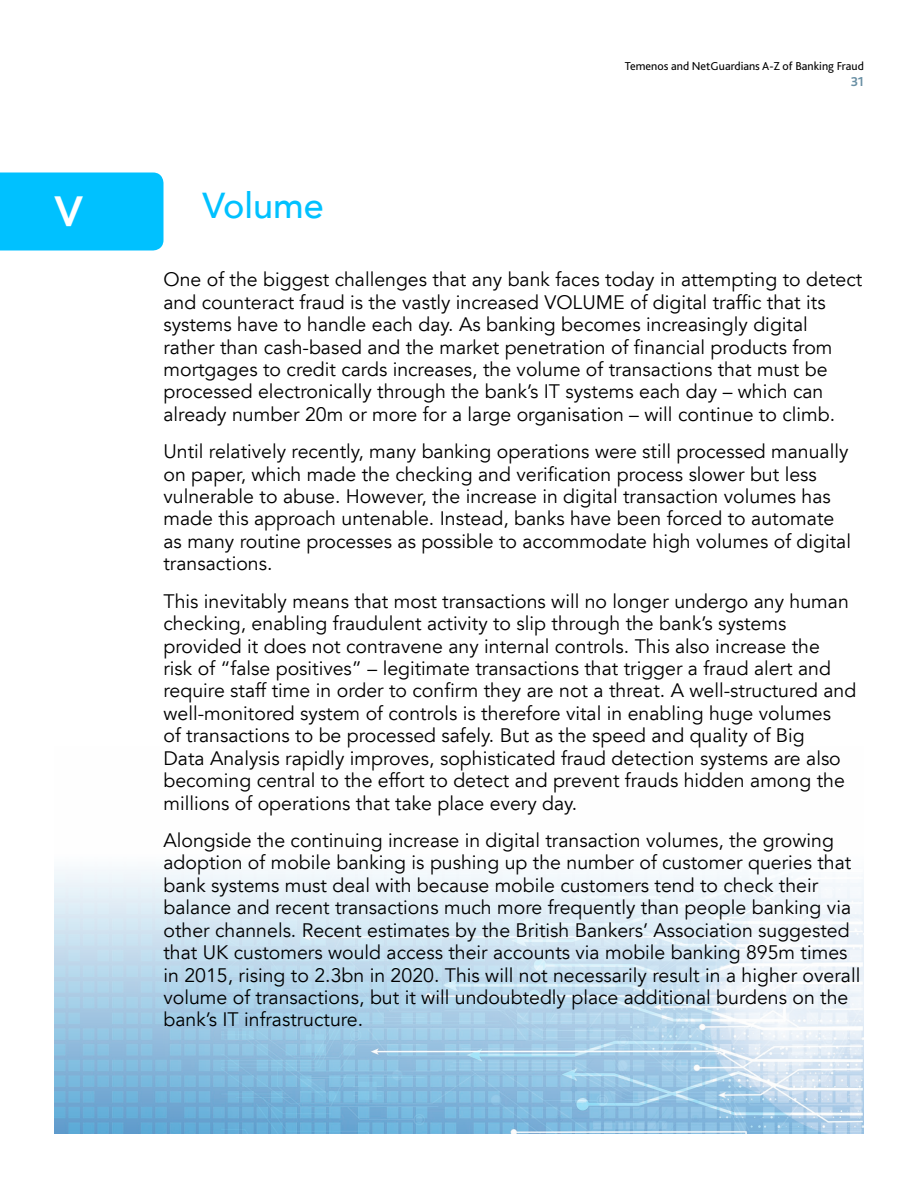
<style>
.page{position:relative;width:918px;height:1188px;background:#fff}
.page>*{position:absolute;margin:0;border:0;box-sizing:border-box;transform-origin:0 0}
.t1{font:700 45px "Bliss 2";color:#fff}
.No_Spacing{font:500 36px "Avenir LT";color:#00c1ff}
.No_Spacing-2{font:19.5px/22.5px "Avenir LT";color:#000}
.t2{font:700 13.5px "Bliss 2";color:#698fa4}
.t3{font:12px "Bliss 2";color:#000}
</style>
<div class="page">
<div style="left:0;top:172px;width:164px;height:78px;background:#00c1ff"></div>
<img style="left:54px;top:869px;width:810px;height:265px">
<p class="t1" style="left:54px;top:184px;width:31px">V</p>
<p class="No_Spacing" style="left:202px;top:185px;width:123px">Volume</p>
<p class="t3" style="left:625px;top:59px;width:241px">Temenos and NetGuardians A-Z of Banking Fraud</p>
<p class="t2" style="left:851px;top:74px;width:15px">31</p>
<p class="No_Spacing-2" style="left:164px;top:269px;width:700px">One of the biggest challenges that any bank faces today in attempting to detect and counteract fraud is the vastly increased VOLUME of digital traffic that its systems have to handle each day. As banking becomes increasingly digital rather than cash-based and the market penetration of financial products from mortgages to credit cards increases, the volume of transactions that must be processed electronically through the bank’s IT systems each day – which can already number 20m or more for a large organisation – will continue to climb.</p>
<p class="No_Spacing-2" style="left:164px;top:441px;width:689px">Until relatively recently, many banking operations were still processed manually on paper, which made the checking and verification process slower but less vulnerable to abuse. However, the increase in digital transaction volumes has made this approach untenable. Instead, banks have been forced to automate as many routine processes as possible to accommodate high volumes of digital transactions.</p>
<p class="No_Spacing-2" style="left:164px;top:590px;width:694px">This inevitably means that most transactions will no longer undergo any human checking, enabling fraudulent activity to slip through the bank’s systems provided it does not contravene any internal controls. This also increase the<br>risk of “false positives” – legitimate transactions that trigger a fraud alert and require staff time in order to confirm they are not a threat. A well-structured and well-monitored system of controls is therefore vital in enabling huge volumes<br>of transactions to be processed safely. But as the speed and quality of Big<br>Data Analysis rapidly improves, sophisticated fraud detection systems are also becoming central to the effort to detect and prevent frauds hidden among the millions of operations that take place every day.</p>
<p class="No_Spacing-2" style="left:164px;top:830px;width:698px">Alongside the continuing increase in digital transaction volumes, the growing adoption of mobile banking is pushing up the number of customer queries that bank systems must deal with because mobile customers tend to check their balance and recent transactions much more frequently than people banking via other channels. Recent estimates by the British Bankers’ Association suggested that UK customers would access their accounts via mobile banking 895m times in 2015, rising to 2.3bn in 2020. This will not necessarily result in a higher overall volume of transactions, but it will undoubtedly place additional burdens on the bank’s IT infrastructure.</p>
</div>
